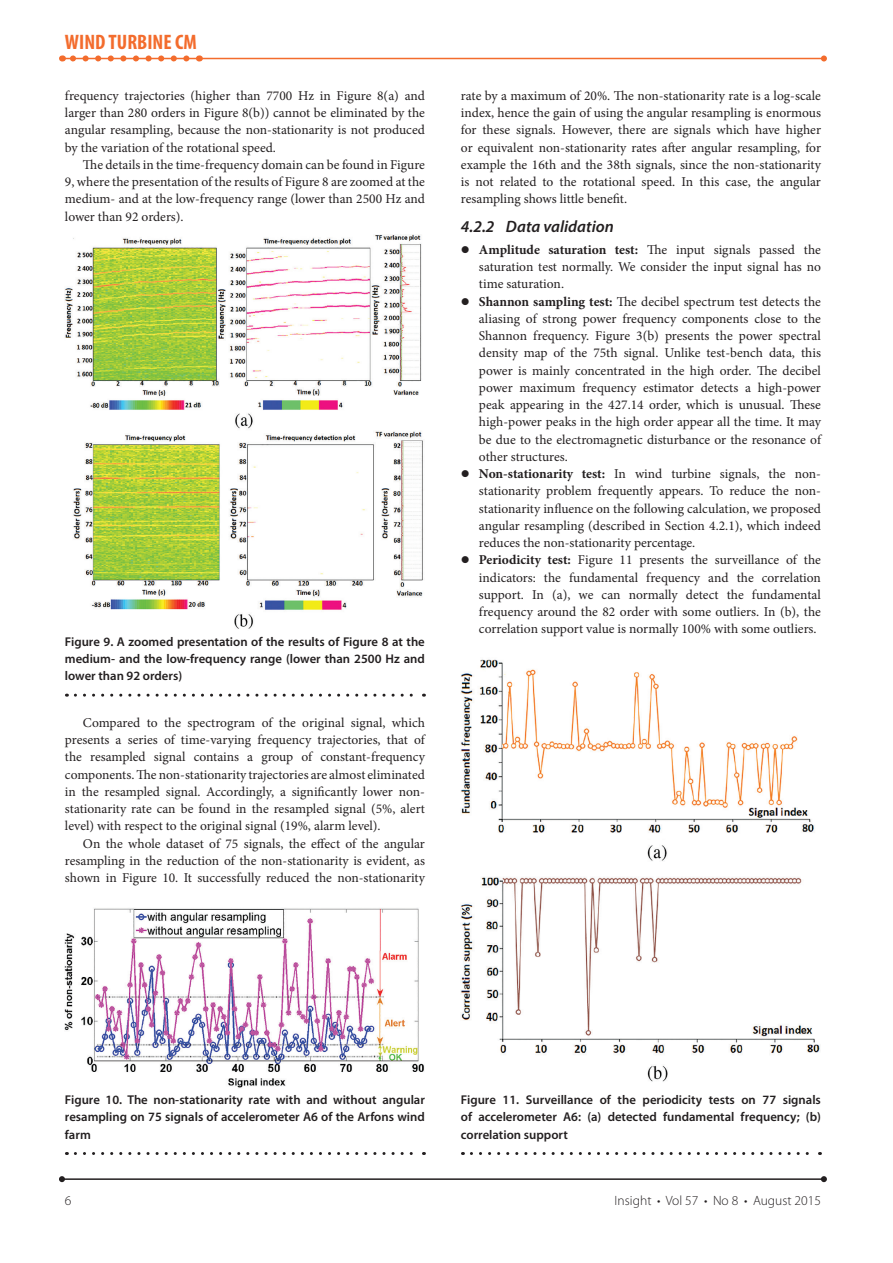
<style>
.page{position:relative;width:893px;height:1263px;background:#fff}
.page>*{position:absolute;margin:0;border:0;box-sizing:border-box;transform-origin:0 0}
.t1{font:700 condensed 21px "Myriad Pro";color:#f36c2d}
.Small_heading{font:italic 600 16.5px "Myriad Pro";color:#231f20}
.Bullet_text{font:13.5px/17.2px "Minion Pro";color:#231f20;text-align:justify}
.Body_text{font:13.5px/17.2px "Minion Pro";color:#231f20;text-align:justify}
.First_paragraph{font:13.5px/17.2px "Minion Pro";color:#231f20;text-align:justify}
.t2{font:300 13.5px "Myriad Pro";color:#231f20}
.Caption_Figure{font:600 12.75px/17.2px "Myriad Pro";color:#231f20;text-align:justify}
.s1{font-weight:700}
</style>
<div class="page">
<hr style="left:62px;top:1178px;width:762px;height:2px;background:#231f20">
<svg style="left:59px;top:1176px;width:6px;height:6px"></svg>
<svg style="left:821px;top:1176px;width:6px;height:6px"></svg>
<hr style="left:65px;top:58px;width:759px;height:1px;background:#f36c2d">
<svg style="left:821px;top:56px;width:6px;height:6px"></svg>
<svg style="left:62px;top:55px;width:124px;height:6px"></svg>
<svg style="left:75px;top:694px;width:349px;height:3px"></svg>
<svg style="left:75px;top:1152px;width:349px;height:3px"></svg>
<svg style="left:471px;top:1152px;width:349px;height:3px"></svg>
<img style="left:65px;top:908px;width:359px;height:180px">
<img style="left:461px;top:659px;width:359px;height:423px">
<img style="left:65px;top:234px;width:358px;height:395px">
<h1 class="t1" style="left:65px;top:29px;width:133px">WIND TURBINE CM</h1>
<p class="First_paragraph" style="left:65px;top:87px;width:361px">frequency trajectories (higher than 7700 Hz in Figure 8(a) and larger than 280 orders in Figure 8(b)) cannot be eliminated by the angular resampling, because the non-stationarity is not produced by the variation of the rotational speed.</p>
<p class="Body_text" style="left:65px;top:156px;width:362px;text-indent:18px">The details in the time-frequency domain can be found in Figure 9, where the presentation of the results of Figure 8 are zoomed at the medium- and at the low-frequency range (lower than 2500 Hz and lower than 92 orders).</p>
<p class="Caption_Figure" style="left:65px;top:632px;width:362px">Figure 9. A zoomed presentation of the results of Figure 8 at the medium- and the low-frequency range (lower than 2500 Hz and lower than 92 orders)</p>
<p class="Body_text" style="left:65px;top:714px;width:361px;text-indent:18px">Compared to the spectrogram of the original signal, which presents a series of time-varying frequency trajectories, that of the resampled signal contains a group of constant-frequency components. The non-stationarity trajectories are almost eliminated in the resampled signal. Accordingly, a significantly lower non&shy;stationarity rate can be found in the resampled signal (5%, alert level) with respect to the original signal (19%, alarm level).</p>
<p class="Body_text" style="left:65px;top:835px;width:362px;text-indent:18px">On the whole dataset of 75 signals, the effect of the angular resampling in the reduction of the non-stationarity is evident, as shown in Figure 10. It successfully reduced the non-stationarity</p>
<p class="Body_text" style="left:461px;top:87px;width:362px">rate by a maximum of 20%. The non-stationarity rate is a log-scale index, hence the gain of using the angular resampling is enormous for these signals. However, there are signals which have higher or equivalent non-stationarity rates after angular resampling, for example the 16th and the 38th signals, since the non-stationarity is not related to the rotational speed. In this case, the angular resampling shows little benefit.</p>
<p class="Small_heading" style="left:461px;top:216px;width:154px">4.2.2 Data validation</p>
<p class="Bullet_text" style="left:479px;top:241px;width:343px;text-indent:-18px">● <span class="s1">Amplitude saturation test:</span> The input signals passed the saturation test normally. We consider the input signal has no time saturation.</p>
<p class="Bullet_text" style="left:479px;top:293px;width:344px;text-indent:-18px">● <span class="s1">Shannon sampling test:</span> The decibel spectrum test detects the aliasing of strong power frequency components close to the Shannon frequency. Figure 3(b) presents the power spectral density map of the 75th signal. Unlike test-bench data, this power is mainly concentrated in the high order. The decibel power maximum frequency estimator detects a high-power peak appearing in the 427.14 order, which is unusual. These high-power peaks in the high order appear all the time. It may be due to the electromagnetic disturbance or the resonance of other structures.</p>
<p class="Bullet_text" style="left:479px;top:465px;width:344px;text-indent:-18px">● <span class="s1">Non-stationarity test:</span> In wind turbine signals, the non&shy;stationarity problem frequently appears. To reduce the non&shy;stationarity influence on the following calculation, we proposed angular resampling (described in Section 4.2.1), which indeed reduces the non-stationarity percentage.</p>
<p class="Bullet_text" style="left:479px;top:551px;width:343px;text-indent:-18px">● <span class="s1">Periodicity test:</span> Figure 11 presents the surveillance of the indicators: the fundamental frequency and the correlation support. In (a), we can normally detect the fundamental frequency around the 82 order with some outliers. In (b), the correlation support value is normally 100% with some outliers.</p>
<p class="Caption_Figure" style="left:65px;top:1091px;width:362px">Figure 10. The non-stationarity rate with and without angular resampling on 75 signals of accelerometer A6 of the Arfons wind farm</p>
<p class="Caption_Figure" style="left:461px;top:1091px;width:361px">Figure 11. Surveillance of the periodicity tests on 77 signals of accelerometer A6: (a) detected fundamental frequency; (b) correlation support</p>
<p class="t2" style="left:65px;top:1192px;width:8px">6</p>
<p class="t2" style="left:615px;top:1192px;width:208px">Insight • Vol 57 • No 8 • August 2015</p>
</div>
